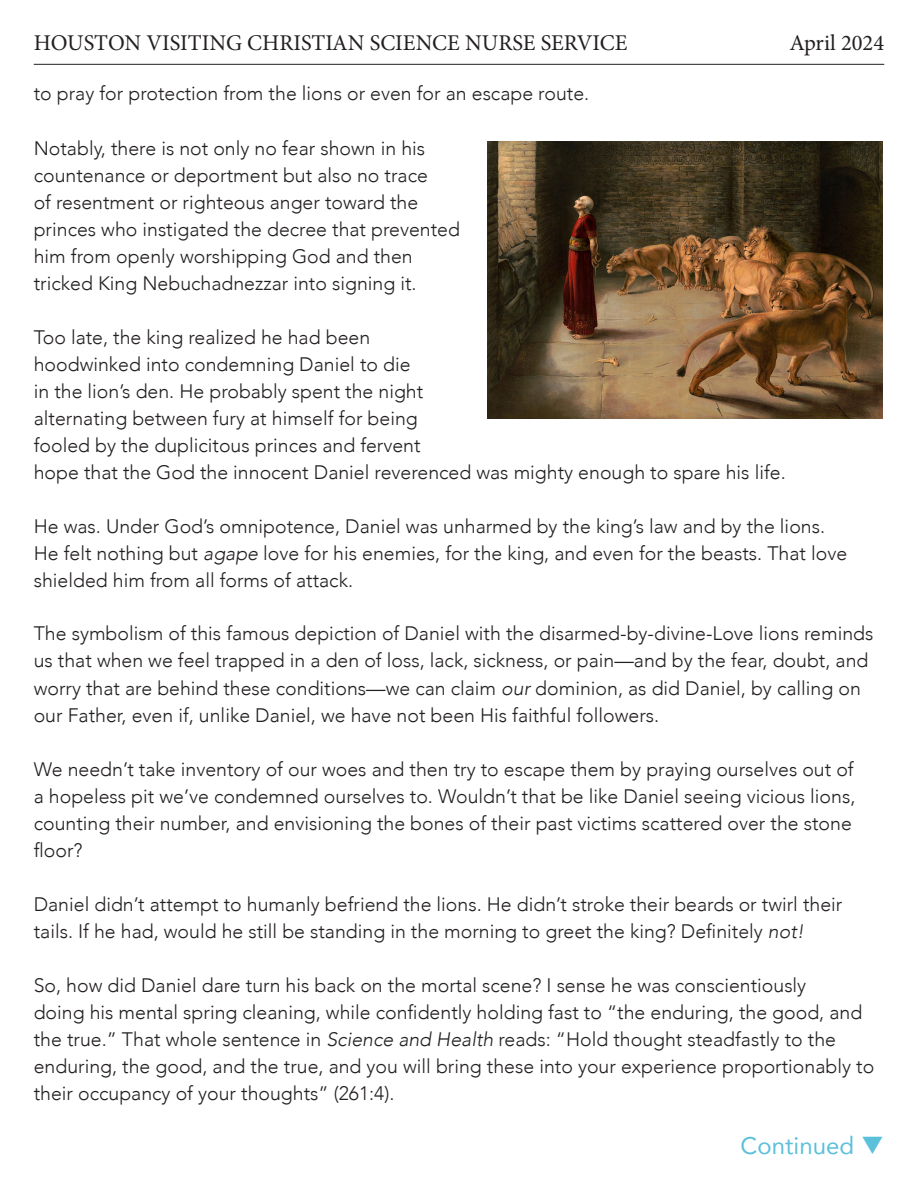
<style>
.page{position:relative;width:918px;height:1188px;background:#fff}
.page>*{position:absolute;margin:0;border:0;box-sizing:border-box;transform-origin:0 0}
.heading{font:24px "Avenir";color:#5bc0da}
.t1{font:22.5px "Minion Pro";color:#231f20}
.copy{font:300 19.5px/27px "Avenir";color:#231f20}
.s1{font-style:italic}
</style>
<div class="page">
<hr style="left:34px;top:64px;width:850px;height:1px;background:#231f20">
<img style="left:488px;top:141px;width:395px;height:278px">
<p class="t1" style="left:34px;top:28px;width:595px">HOUSTON VISITING CHRISTIAN SCIENCE NURSE SERVICE</p>
<p class="t1" style="left:789px;top:28px;width:96px">April 2024</p>
<p class="copy" style="left:34px;top:80px;width:557px">to pray for protection from the lions or even for an escape route.</p>
<p class="copy" style="left:34px;top:134px;width:428px">Notably, there is not only no fear shown in his countenance or deportment but also no trace<br>of resentment or righteous anger toward the princes who instigated the decree that prevented him from openly worshipping God and then tricked King Nebuchadnezzar into signing it.</p>
<p class="copy" style="left:34px;top:323px;width:754px">Too late, the king realized he had been<br>hoodwinked into condemning Daniel to die<br>in the lion’s den. He probably spent the night<br>alternating between fury at himself for being<br>fooled by the duplicitous princes and fervent<br>hope that the God the innocent Daniel reverenced was mighty enough to spare his life.</p>
<p class="copy" style="left:34px;top:512px;width:815px">He was. Under God’s omnipotence, Daniel was unharmed by the king’s law and by the lions.<br>He felt nothing but <span class="s1">agape</span> love for his enemies, for the king, and even for the beasts. That love shielded him from all forms of attack.</p>
<p class="copy" style="left:34px;top:620px;width:841px">The symbolism of this famous depiction of Daniel with the disarmed-by‑divine‑Love lions reminds us that when we feel trapped in a den of loss, lack, sickness, or pain—and by the fear, doubt, and worry that are behind these conditions—we can claim <span class="s1">our</span> dominion, as did Daniel, by calling on our Father, even if, unlike Daniel, we have not been His faithful followers.</p>
<p class="copy" style="left:34px;top:755px;width:823px">We needn’t take inventory of our woes and then try to escape them by praying ourselves out of a hopeless pit we’ve condemned ourselves to. Wouldn’t that be like Daniel seeing vicious lions, counting their number, and envisioning the bones of their past victims scattered over the stone floor?</p>
<p class="copy" style="left:34px;top:890px;width:810px">Daniel didn’t attempt to humanly befriend the lions. He didn’t stroke their beards or twirl their tails. If he had, would he still be standing in the morning to greet the king? Definitely <span class="s1">not!</span></p>
<p class="copy" style="left:34px;top:971px;width:842px">So, how did Daniel dare turn his back on the mortal scene? I sense he was conscientiously<br>doing his mental spring cleaning, while confidently holding fast to “the enduring, the good, and the true.” That whole sentence in <span class="s1">Science and Health</span> reads: “Hold thought steadfastly to the enduring, the good, and the true, and you will bring these into your experience proportionably to their occupancy of your thoughts” (261:4).</p>
<p class="heading" style="left:741px;top:1127px;width:145px">Continued ❑</p>
</div>
